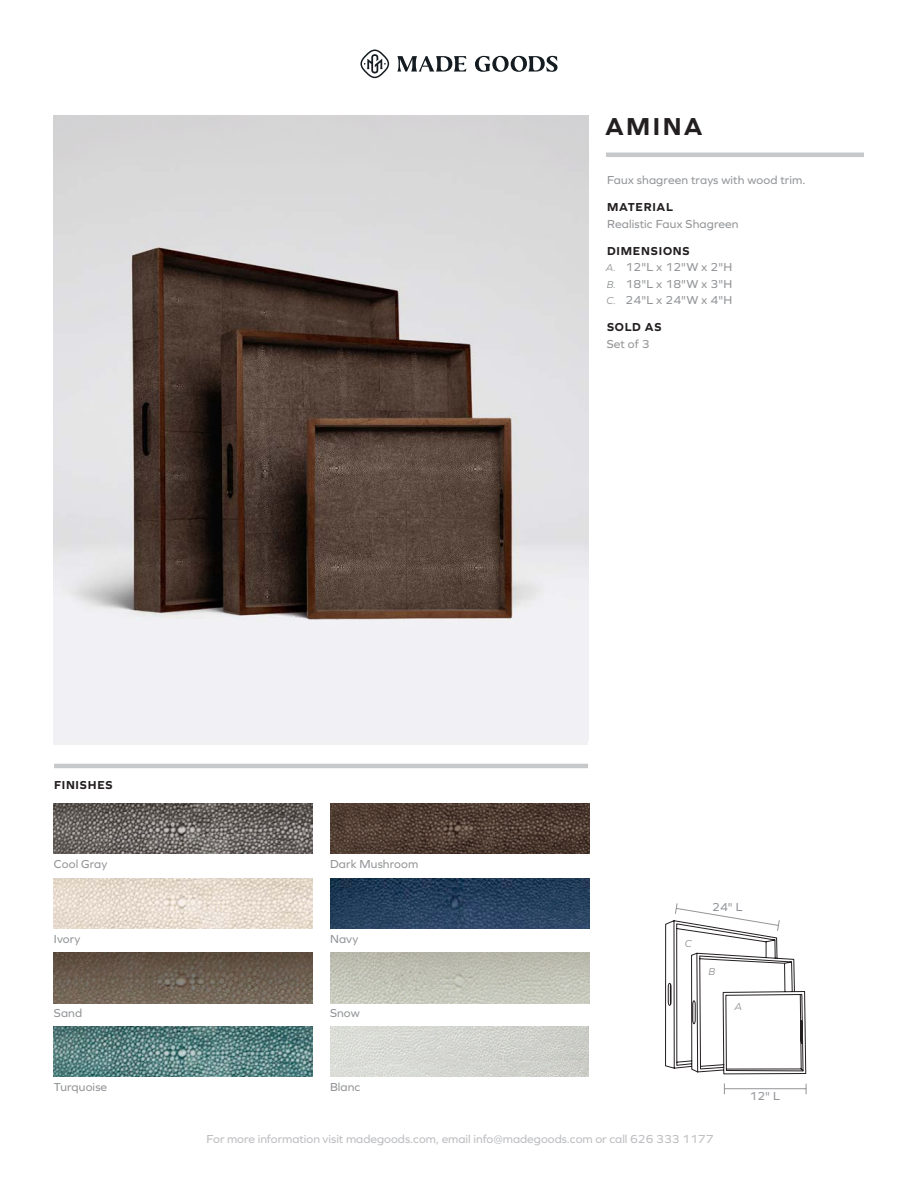
<style>
.page{position:relative;width:918px;height:1188px;background:#fff}
.page>*{position:absolute;margin:0;border:0;box-sizing:border-box;transform-origin:0 0}
.t1{font:700 25.5px "Graphie";letter-spacing:.09em;color:#231f20}
.t2{font:12px "Graphie";letter-spacing:.01em;color:#939598}
.t3{font:12px "Graphie";color:#bcbdc0}
.t4{font:700 12px "Graphie";letter-spacing:.065em;color:#231f20}
.t5{font:italic 10.5px "Graphie";color:#939598}
.s1{font-style:italic;font-size:10.5px}
</style>
<div class="page">
<hr style="left:606px;top:153px;width:258px;height:4px;background:#c7c8ca">
<svg style="left:397px;top:56px;width:161px;height:16px"></svg>
<svg style="left:360px;top:50px;width:29px;height:28px"></svg>
<hr style="left:54px;top:764px;width:534px;height:4px;background:#c7c8ca">
<img style="left:54px;top:166px;width:534px;height:575px">
<hr style="left:724px;top:1088px;width:82px;height:1px;background:#939598">
<svg style="left:665px;top:903px;width:142px;height:172px"></svg>
<img style="left:54px;top:803px;width:258px;height:51px">
<img style="left:54px;top:878px;width:258px;height:51px">
<img style="left:54px;top:953px;width:258px;height:50px">
<img style="left:54px;top:1027px;width:258px;height:50px">
<img style="left:331px;top:803px;width:258px;height:51px">
<img style="left:331px;top:878px;width:258px;height:51px">
<img style="left:331px;top:953px;width:258px;height:50px">
<img style="left:330px;top:1027px;width:258px;height:50px">
<p class="t1" style="left:605px;top:111px;width:99px">AMINA</p>
<p class="t2" style="left:607px;top:173px;width:200px">Faux shagreen trays with wood trim.</p>
<p class="t4" style="left:607px;top:200px;width:67px">MATERIAL</p>
<p class="t2" style="left:607px;top:217px;width:133px">Realistic Faux Shagreen</p>
<p class="t4" style="left:607px;top:244px;width:84px">DIMENSIONS</p>
<p class="t2" style="left:606px;top:260px;width:128px"><span class="s1">A.</span> 12"L x 12"W x 2"H</p>
<p class="t2" style="left:607px;top:277px;width:127px"><span class="s1">B.</span> 18"L x 18"W x 3"H</p>
<p class="t2" style="left:607px;top:293px;width:127px"><span class="s1">C.</span> 24"L x 24"W x 4"H</p>
<p class="t4" style="left:607px;top:320px;width:56px">SOLD AS</p>
<p class="t2" style="left:607px;top:337px;width:44px">Set of 3</p>
<p class="t4" style="left:54px;top:778px;width:60px">FINISHES</p>
<p class="t2" style="left:54px;top:856px;width:55px">Cool Gray</p>
<p class="t2" style="left:330px;top:856px;width:90px">Dark Mushroom</p>
<p class="t2" style="left:712px;top:900px;width:32px">24" L</p>
<p class="t2" style="left:54px;top:931px;width:28px">Ivory</p>
<p class="t2" style="left:330px;top:931px;width:30px">Navy</p>
<p class="t5" style="left:685px;top:938px;width:8px">C</p>
<p class="t5" style="left:709px;top:966px;width:8px">B</p>
<p class="t2" style="left:54px;top:1006px;width:30px">Sand</p>
<p class="t2" style="left:330px;top:1006px;width:31px">Snow</p>
<p class="t5" style="left:734px;top:1000px;width:9px">A</p>
<p class="t2" style="left:54px;top:1080px;width:55px">Turquoise</p>
<p class="t2" style="left:330px;top:1080px;width:32px">Blanc</p>
<p class="t2" style="left:749px;top:1089px;width:32px">12" L</p>
<p class="t3" style="left:207px;top:1132px;width:508px">For more information visit madegoods.com, email info@madegoods.com or call 626 333 1177</p>
</div>
